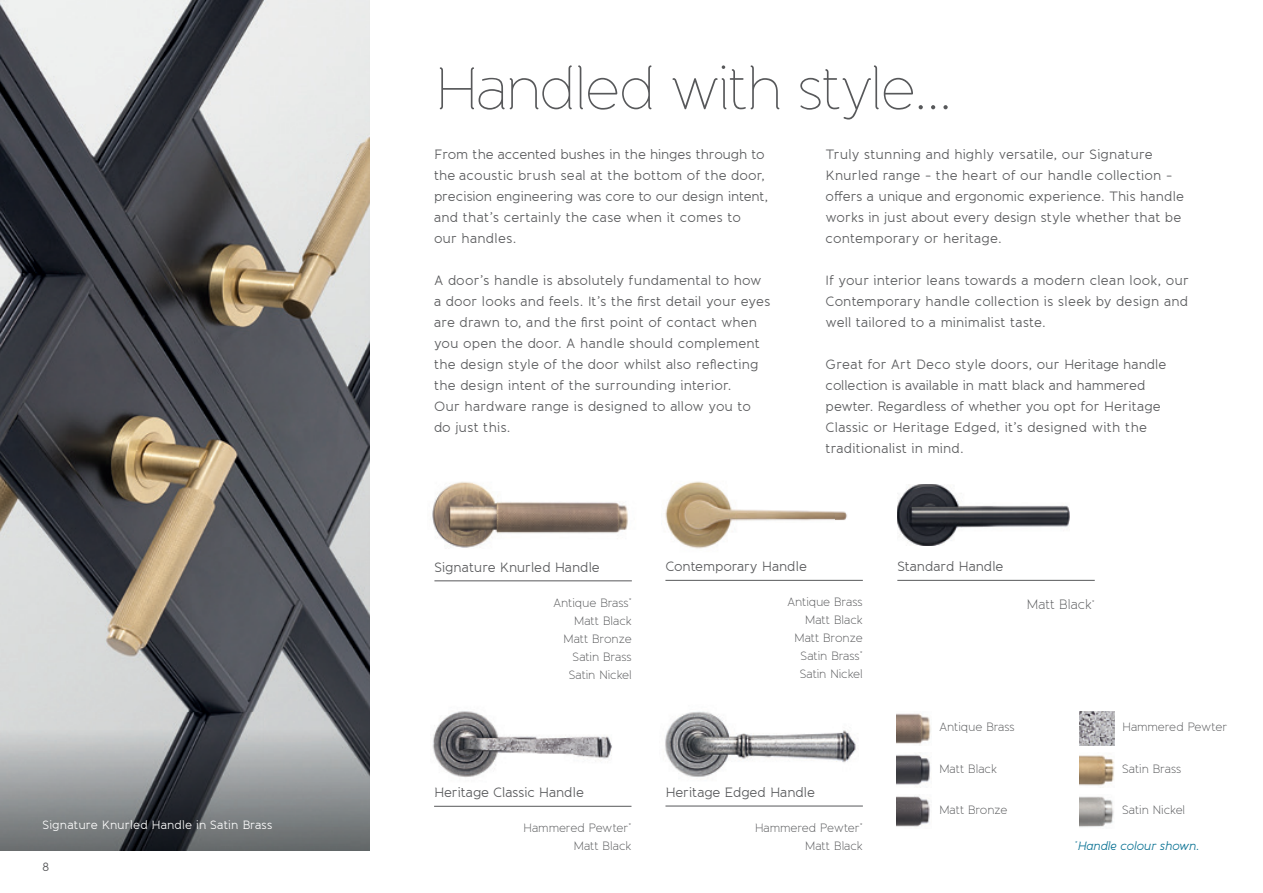
<style>
.page{position:relative;width:1263px;height:893px;background:#fff}
.page>*{position:absolute;margin:0;border:0;box-sizing:border-box;transform-origin:0 0}
.t1{font:100 60px "Banda";letter-spacing:-.035em;color:#57585a}
.t2{font:13.5px/21px "Banda";color:#57585a}
.t3{font:300 13.5px "Banda";color:#57585a}
.t4{font:300 12px/18px "Banda";letter-spacing:-.01em;color:#57585a;text-align:right}
.t5{font:12px "Banda";color:#fff}
.t6{font:italic 12px "Banda";letter-spacing:-.025em;color:#056f91}
.t7{font:12px "Banda";color:#57585a}
</style>
<div class="page">
<img style="left:0;top:0;width:370px;height:850px">
<img style="left:665px;top:481px;width:182px;height:68px">
<hr style="left:665px;top:580px;width:198px;height:1px;background:#57585a">
<img style="left:897px;top:484px;width:172px;height:62px">
<hr style="left:897px;top:580px;width:198px;height:1px;background:#57585a">
<img style="left:665px;top:711px;width:191px;height:66px">
<hr style="left:665px;top:806px;width:198px;height:1px;background:#57585a">
<img style="left:432px;top:711px;width:180px;height:67px">
<hr style="left:434px;top:806px;width:197px;height:1px;background:#57585a">
<img style="left:432px;top:482px;width:196px;height:66px">
<hr style="left:434px;top:580px;width:198px;height:1px;background:#57585a">
<img style="left:897px;top:713px;width:34px;height:32px">
<img style="left:1080px;top:755px;width:34px;height:31px">
<img style="left:1080px;top:711px;width:34px;height:35px">
<img style="left:1080px;top:796px;width:34px;height:31px">
<img style="left:897px;top:796px;width:33px;height:31px">
<img style="left:897px;top:754px;width:34px;height:31px">
<p class="t5" style="left:43px;top:817px;width:231px">Signature Knurled Handle in Satin Brass</p>
<p class="t7" style="left:42px;top:859px;width:8px">8</p>
<h1 class="t1" style="left:434px;top:55px;width:520px">Handled with style...</h1>
<p class="t2" style="left:434px;top:144px;width:336px">From the accented bushes in the hinges through to the acoustic brush seal at the bottom of the door, precision engineering was core to our design intent, and that’s certainly the case when it comes to<br>our handles.</p>
<p class="t2" style="left:434px;top:270px;width:338px">A door’s handle is absolutely fundamental to how a door looks and feels. It’s the first detail your eyes are drawn to, and the first point of contact when you open the door. A handle should complement the design style of the door whilst also reflecting the design intent of the surrounding interior.<br>Our hardware range is designed to allow you to do just this.</p>
<p class="t2" style="left:826px;top:144px;width:360px">Truly stunning and highly versatile, our Signature Knurled range - the heart of our handle collection - offers a unique and ergonomic experience. This handle works in just about every design style whether that be contemporary or heritage.</p>
<p class="t2" style="left:826px;top:270px;width:364px;text-align:justify">If your interior leans towards a modern clean look, our Contemporary handle collection is sleek by design and well tailored to a minimalist taste.</p>
<p class="t2" style="left:826px;top:354px;width:342px">Great for Art Deco style doors, our Heritage handle collection is available in matt black and hammered pewter. Regardless of whether you opt for Heritage Classic or Heritage Edged, it’s designed with the traditionalist in mind.</p>
<p class="t2" style="left:434px;top:557px;width:167px">Signature Knurled Handle</p>
<p class="t4" style="left:553px;top:594px;width:80px">Antique Brass<sup>*<br></sup>Matt Black<br>Matt Bronze<br>Satin Brass<br>Satin Nickel</p>
<p class="t2" style="left:665px;top:556px;width:143px">Contemporary Handle</p>
<p class="t4" style="left:787px;top:593px;width:77px">Antique Brass<br>Matt Black<br>Matt Bronze<br>Satin Brass<sup>*<br></sup>Satin Nickel</p>
<p class="t2" style="left:434px;top:782px;width:151px">Heritage Classic Handle</p>
<p class="t4" style="left:523px;top:819px;width:110px">Hammered Pewter<sup>*<br></sup>Matt Black</p>
<p class="t2" style="left:665px;top:782px;width:151px">Heritage Edged Handle</p>
<p class="t4" style="left:755px;top:819px;width:110px">Hammered Pewter<sup>*<br></sup>Matt Black</p>
<p class="t2" style="left:897px;top:556px;width:108px">Standard Handle</p>
<p class="t3" style="left:1026px;top:597px;width:70px">Matt Black<sup>*</sup></p>
<p class="t4" style="left:939px;top:718px;width:77px">Antique Brass</p>
<p class="t4" style="left:939px;top:759px;width:59px">Matt Black</p>
<p class="t4" style="left:1122px;top:718px;width:106px">Hammered Pewter</p>
<p class="t4" style="left:1122px;top:759px;width:61px">Satin Brass</p>
<p class="t4" style="left:939px;top:801px;width:70px">Matt Bronze</p>
<p class="t4" style="left:1122px;top:801px;width:65px">Satin Nickel</p>
<p class="t6" style="left:1074px;top:839px;width:127px"><sup>*</sup>Handle colour shown.</p>
</div>
